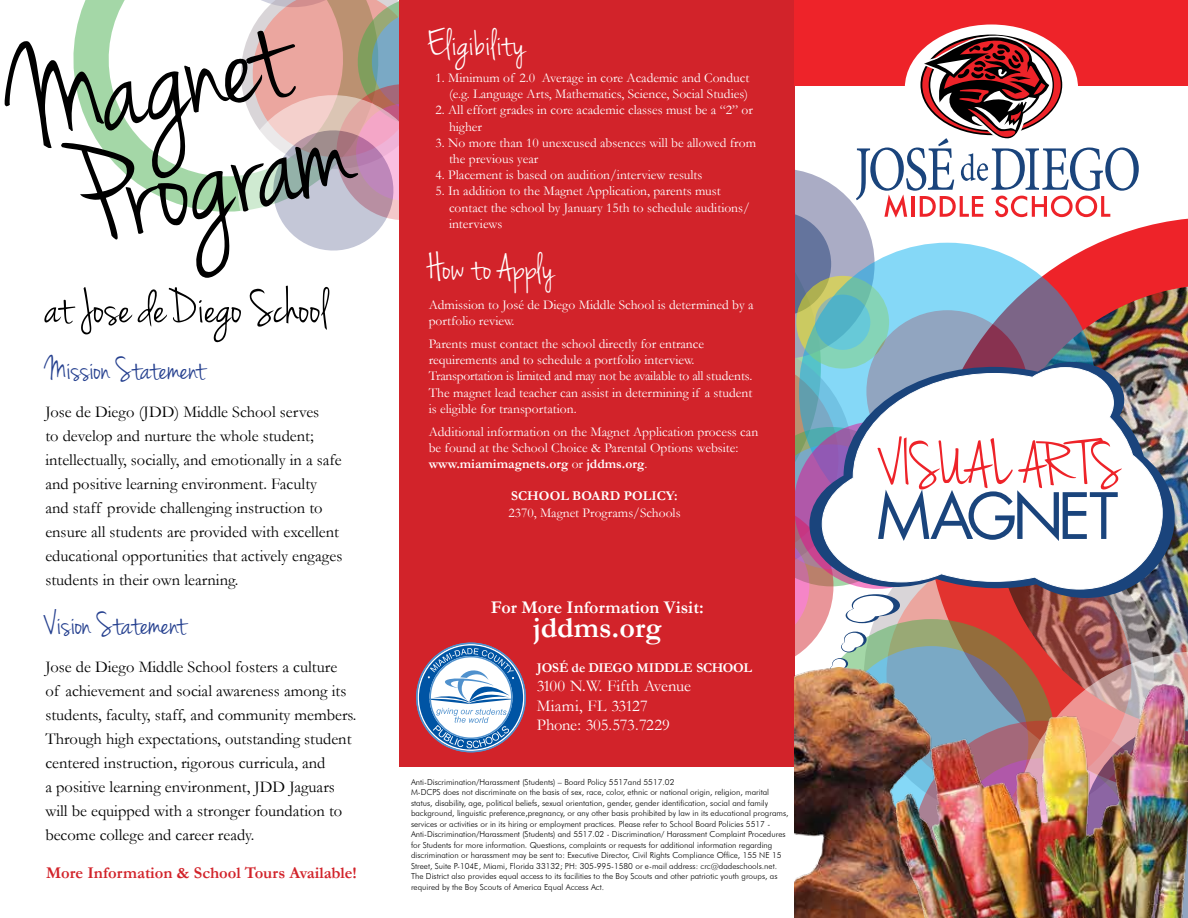
<style>
.page{position:relative;width:1188px;height:918px;background:#fff}
.page>*{position:absolute;margin:0;border:0;box-sizing:border-box;transform-origin:0 0}
.t1{font:149.4px/106.6px "Jenna Sue";color:#000}
.t2{font:51px "Jenna Sue";color:#000}
.t3{font:39px "Jenna Sue";letter-spacing:.01em;color:#fff}
.t4{font:34.5px "Jenna Sue";color:#25408f}
.t5{font:700 30px "Garamond";color:#fff}
.t6{font:700 18px "Garamond";color:#fff}
.t7{font:16.5px/24px "Garamond";color:#000}
.t8{font:16.5px/19.5px "Garamond";letter-spacing:-.005em;color:#fff}
.t9{font:700 16.5px "Garamond";color:#d2232a}
.t10{font:13.5px/16.2px "Garamond";color:#fff}
.t11{font:700 13.5px "Garamond";letter-spacing:-.02em;color:#fff}
.t12{font:700 13.5px "Garamond";color:#fff}
.t13{font:300 8.25px/10.5px "Futura BT";color:#000}
.s1{font-weight:700}
</style>
<div class="page">
<svg style="left:705px;top:190px;width:148px;height:148px;fill:#64749d"></svg>
<div style="left:684px;top:168px;width:191px;height:192px;border:43px solid #9da0bd;border-radius:50%"></div>
<svg style="left:806px;top:285px;width:74px;height:74px"></svg>
<div style="left:796px;top:276px;width:93px;height:93px;border:19px solid #fff200;border-radius:50%"></div>
<svg style="left:678px;top:514px;width:143px;height:144px"></svg>
<div style="left:666px;top:502px;width:167px;height:168px;border:24px solid #d2232a;border-radius:50%"></div>
<img style="left:893px;top:218px;width:295px;height:434px">
<svg style="left:833px;top:276px;width:229px;height:230px;fill:#91a5c0"></svg>
<div style="left:799px;top:243px;width:297px;height:297px;border:68px solid #00aeef;border-radius:50%"></div>
<div style="left:794px;top:421px;width:168px;height:168px;border:52px solid #ec008c;border-radius:50%"></div>
<svg style="left:875px;top:540px;width:268px;height:268px"></svg>
<svg style="left:821px;top:633px;width:221px;height:221px;fill:#7aa9c5"></svg>
<div style="left:807px;top:619px;width:248px;height:248px;border:27px solid #41ad49;border-radius:50%"></div>
<svg style="left:1014px;top:652px;width:174px;height:32px"></svg>
<svg style="left:73px;top:0;width:110px;height:206px"></svg>
<svg style="left:183px;top:0;width:216px;height:209px"></svg>
<svg style="left:199px;top:56px;width:200px;height:195px"></svg>
<div style="left:399px;top:0;width:396px;height:767px;background:#d2232a"></div>
<div style="left:795px;top:0;width:393px;height:85px;background:#ee2329"></div>
<div style="left:905px;top:25px;width:173px;height:127px;background:#fff;border-radius:50%"></div>
<svg style="left:856px;top:35px;width:283px;height:183px"></svg>
<img style="left:809px;top:362px;width:366px;height:237px">
<svg style="left:821px;top:367px;width:342px;height:223px"></svg>
<svg style="left:878px;top:436px;width:244px;height:105px"></svg>
<svg style="left:852px;top:594px;width:48px;height:22px"></svg>
<svg style="left:846px;top:608px;width:33px;height:15px"></svg>
<div style="left:853px;top:596px;width:40px;height:20px;background:#fff;border-radius:50%"></div>
<div style="left:847px;top:608px;width:28px;height:14px;background:#fff;border-radius:50%"></div>
<svg style="left:844px;top:632px;width:23px;height:16px"></svg>
<div style="left:845px;top:633px;width:18px;height:15px;background:#fff;border-radius:50%"></div>
<div style="left:842px;top:641px;width:13px;height:11px;background:#fff;border-radius:50%"></div>
<svg style="left:832px;top:658px;width:16px;height:11px"></svg>
<div style="left:830px;top:665px;width:11px;height:8px;background:#adbccf;border-radius:50%"></div>
<div style="left:833px;top:659px;width:13px;height:10px;background:#fff;border-radius:50%"></div>
<div style="left:831px;top:665px;width:9px;height:7px;background:#fff;border-radius:50%"></div>
<svg style="left:416px;top:643px;width:110px;height:109px"></svg>
<img style="left:795px;top:667px;width:208px;height:251px">
<img style="left:897px;top:684px;width:291px;height:234px">
<h1 class="t1" style="left:3px;top:62px;width:324px;rotate:-12deg">Magnet<br>Program</h1>
<h2 class="t2" style="left:45px;top:278px;width:284px">at Jose de Diego School</h2>
<h3 class="t4" style="left:45px;top:350px;width:161px">Mission Statement</h3>
<p class="t7" style="left:45px;top:399px;width:299px">Jose de Diego (JDD) Middle School serves<br>to develop and nurture the whole student; intellectually, socially, and emotionally in a safe and positive learning environment. Faculty and staff provide challenging instruction to ensure all students are provided with excellent educational opportunities that actively engages students in their own learning.</p>
<h3 class="t4" style="left:45px;top:605px;width:142px">Vision Statement</h3>
<p class="t7" style="left:45px;top:654px;width:313px">Jose de Diego Middle School fosters a culture<br>of achievement and social awareness among its students, faculty, staff, and community members.<br>Through high expectations, outstanding student centered instruction, rigorous curricula, and<br>a positive learning environment, JDD Jaguars will be equipped with a stronger foundation to become college and career ready.</p>
<h3 class="t9" style="left:46px;top:861px;width:312px">More Information &amp; School Tours Available!</h3>
<h3 class="t3" style="left:427px;top:21px;width:100px">Eligibility</h3>
<h3 class="t10" style="left:436px;top:69px;width:315px;text-align:right">1. Minimum of 2.0 Average in core Academic and Conduct (e.g. Language Arts, Mathematics, Science, Social Studies)</h3>
<h3 class="t10" style="left:449px;top:102px;width:306px;text-indent:-14px">2. All effort grades in core academic classes must be a “2” or higher</h3>
<h3 class="t10" style="left:449px;top:134px;width:309px;text-indent:-14px">3. No more than 10 unexcused absences will be allowed from the previous year</h3>
<h3 class="t10" style="left:436px;top:167px;width:269px">4. Placement is based on audition/interview results</h3>
<h3 class="t10" style="left:449px;top:183px;width:302px;text-indent:-14px">5. In addition to the Magnet Application, parents must contact the school by January 15th to schedule auditions/ interviews</h3>
<h3 class="t3" style="left:427px;top:245px;width:129px">How to Apply</h3>
<h3 class="t10" style="left:429px;top:296px;width:326px">Admission to José de Diego Middle School is determined by a portfolio review.</h3>
<p class="t10" style="left:429px;top:335px;width:325px">Parents must contact the school directly for entrance requirements and to schedule a portfolio interview.<br>Transportation is limited and may not be available to all students.<br>The magnet lead teacher can assist in determining if a student is eligible for transportation.</p>
<h3 class="t10" style="left:429px;top:423px;width:331px">Additional information on the Magnet Application process can be found at the School Choice &amp; Parental Options website: <span class="s1">www.miamimagnets.org</span> or <span class="s1">jddms.org</span>.</h3>
<h3 class="t12" style="left:511px;top:487px;width:168px">SCHOOL BOARD POLICY:</h3>
<h3 class="t10" style="left:508px;top:504px;width:174px">2370, Magnet Programs/Schools</h3>
<h3 class="t6" style="left:491px;top:596px;width:214px">For More Information Visit:</h3>
<h3 class="t5" style="left:533px;top:608px;width:130px">jddms.org</h3>
<h3 class="t11" style="left:537px;top:659px;width:217px">JOSÉ de DIEGO MIDDLE SCHOOL</h3>
<h3 class="t8" style="left:537px;top:676px;width:156px">3100 N.W. Fifth Avenue<br>Miami, FL 33127<br>Phone: 305.573.7229</h3>
<p class="t13" style="left:411px;top:777px;width:379px">Anti-Discrimination/Harassment (Students) – Board Policy 5517and 5517.02<br>M-DCPS does not discriminate on the basis of sex, race, color, ethnic or national origin, religion, marital status, disability, age, political beliefs, sexual orientation, gender, gender identification, social and family background, linguistic preference,pregnancy, or any other basis prohibited by law in its educational programs, services or activities or in its hiring or employment practices. Please refer to School Board Policies 5517 - Anti-Discrimination/Harassment (Students) and 5517.02 - Discrimination/ Harassment Complaint Procedures for Students for more information. Questions, complaints or requests for additional information regarding discrimination or harassment may be sent to: Executive Director, Civil Rights Compliance Office, 155 NE 15<br>Street, Suite P-104E, Miami, Florida 33132; PH: 305-995-1580 or e-mail address: crc@dadeschools.net.<br>The District also provides equal access to its facilities to the Boy Scouts and other patriotic youth groups, as required by the Boy Scouts of America Equal Access Act.</p>
</div>
